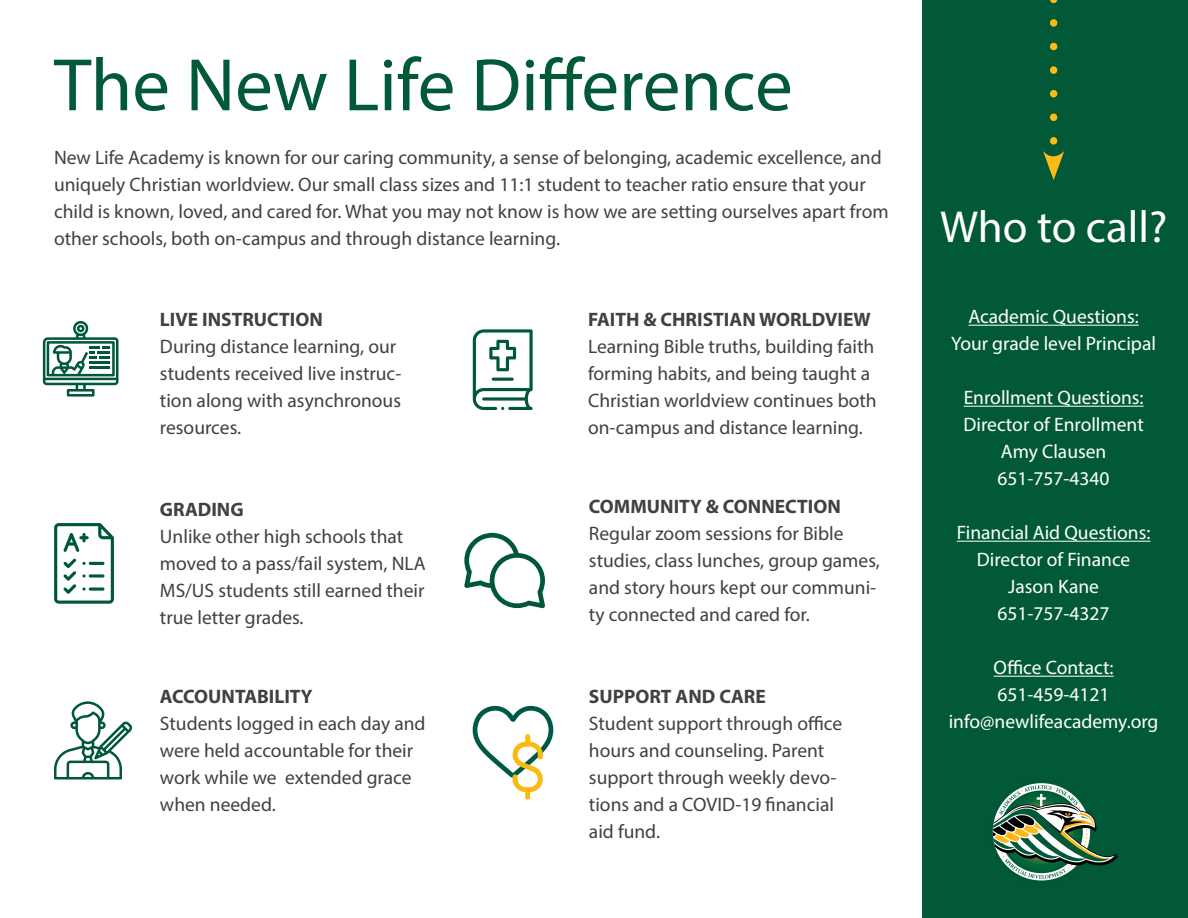
<style>
.page{position:relative;width:1188px;height:918px;background:#fff}
.page>*{position:absolute;margin:0;border:0;box-sizing:border-box;transform-origin:0 0}
.t1{font:75px "Myriad Pro";color:#015937}
.t2{font:45px "Myriad Pro";color:#fff}
.t3{font:19.5px/27px "Myriad Pro";color:#414042}
.t4{font:19.5px/27px "Myriad Pro";color:#fff;text-align:center}
.t5{font:700 19.5px "Myriad Pro";color:#414042}
</style>
<div class="page">
<svg style="left:54px;top:523px;width:60px;height:81px"></svg>
<svg style="left:43px;top:321px;width:75px;height:76px"></svg>
<hr style="left:90px;top:361px;width:20px;height:3px;background:#005837">
<hr style="left:90px;top:366px;width:20px;height:3px;background:#005837">
<svg style="left:54px;top:701px;width:78px;height:78px"></svg>
<svg style="left:473px;top:329px;width:60px;height:81px"></svg>
<svg style="left:464px;top:533px;width:81px;height:75px"></svg>
<svg style="left:473px;top:706px;width:80px;height:94px"></svg>
<div style="left:922px;top:0;width:266px;height:918px;background:#015937"></div>
<svg style="left:1043px;top:0;width:21px;height:180px"></svg>
<hr style="left:968px;top:325px;width:171px;height:1px;background:#fff">
<hr style="left:964px;top:406px;width:180px;height:1px;background:#fff">
<hr style="left:957px;top:541px;width:193px;height:1px;background:#fff">
<hr style="left:994px;top:676px;width:120px;height:1px;background:#fff">
<svg style="left:993px;top:783px;width:126px;height:97px"></svg>
<h1 class="t1" style="left:54px;top:39px;width:740px">The New Life Difference</h1>
<p class="t3" style="left:54px;top:144px;width:836px">New Life Academy is known for our caring community, a sense of belonging, academic excellence, and uniquely Christian worldview. Our small class sizes and 11:1 student to teacher ratio ensure that your child is known, loved, and cared for. What you may not know is how we are setting ourselves apart from other schools, both on-campus and through distance learning.</p>
<p class="t5" style="left:160px;top:307px;width:164px">LIVE INSTRUCTION</p>
<p class="t3" style="left:160px;top:333px;width:243px">During distance learning, our students received live instruc&shy;tion along with asynchronous resources.</p>
<p class="t5" style="left:160px;top:497px;width:85px">GRADING</p>
<p class="t3" style="left:160px;top:523px;width:267px">Unlike other high schools that moved to a pass/fail system, NLA<br>MS/US students still earned their true letter grades.</p>
<p class="t5" style="left:160px;top:684px;width:154px">ACCOUNTABILITY</p>
<p class="t3" style="left:160px;top:710px;width:267px">Students logged in each day and were held accountable for their work while we extended grace when needed.</p>
<p class="t5" style="left:588px;top:307px;width:284px">FAITH &amp; CHRISTIAN WORLDVIEW</p>
<p class="t3" style="left:588px;top:333px;width:290px">Learning Bible truths, building faith forming habits, and being taught a Christian worldview continues both on-campus and distance learning.</p>
<p class="t5" style="left:589px;top:494px;width:253px">COMMUNITY &amp; CONNECTION</p>
<p class="t3" style="left:589px;top:520px;width:292px">Regular zoom sessions for Bible studies, class lunches, group games, and story hours kept our communi&shy;ty connected and cared for.</p>
<p class="t5" style="left:589px;top:684px;width:178px">SUPPORT AND CARE</p>
<p class="t3" style="left:589px;top:710px;width:255px">Student support through office hours and counseling. Parent support through weekly devo&shy;tions and a COVID-19 financial aid fund.</p>
<h2 class="t2" style="left:940px;top:199px;width:229px">Who to call?</h2>
<p class="t4" style="left:951px;top:303px;width:206px">Academic Questions:<br>Your grade level Principal</p>
<p class="t4" style="left:964px;top:384px;width:182px">Enrollment Questions:<br>Director of Enrollment<br>Amy Clausen<br>651-757-4340</p>
<p class="t4" style="left:957px;top:519px;width:195px">Financial Aid Questions:<br>Director of Finance<br>Jason Kane<br>651-757-4327</p>
<p class="t4" style="left:949px;top:654px;width:211px">Office Contact:<br>651-459-4121 info@newlifeacademy.org</p>
</div>
